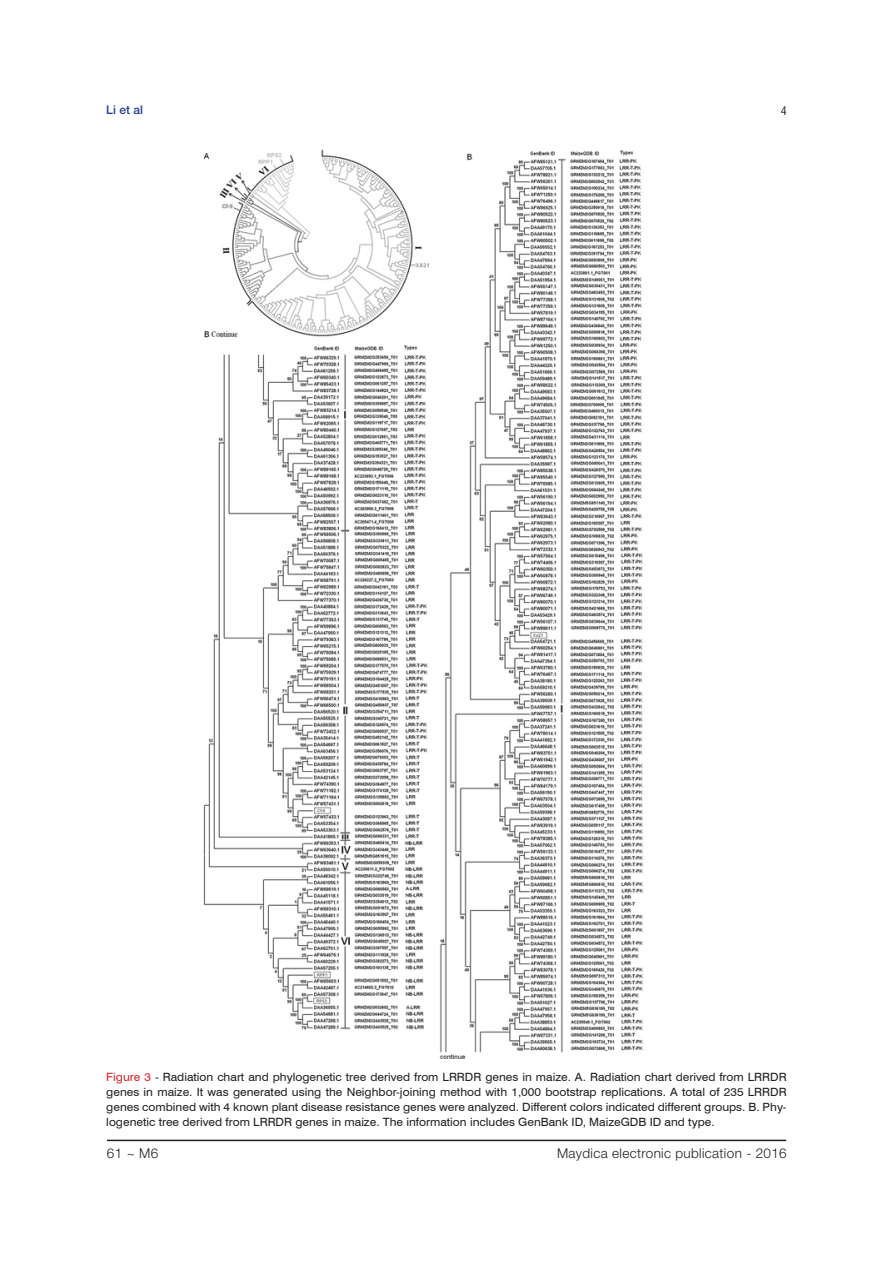
<style>
.page{position:relative;width:893px;height:1263px;background:#fff}
.page>*{position:absolute;margin:0;border:0;box-sizing:border-box;transform-origin:0 0}
.t1{font:300 13.5px "Helvetica Neue LT Pro";letter-spacing:.025em;color:#231f20}
.t2{font:500 12px "Helvetica Neue LT Pro";color:#253f8e}
.figure1{font:11.4px/15px "Swiss 721 BT";color:#231f20;text-align:justify;scale:1.05 1}
.t3{font:condensed 11.4px "Swiss 721 BT";color:#231f20;scale:1.05 1}
.s1{color:#d1232a}
</style>
<div class="page">
<hr style="left:107px;top:1140px;width:679px;height:1px;background:#231f20">
<img style="left:203px;top:149px;width:440px;height:910px">
<p class="t2" style="left:106px;top:103px;width:38px">Li et al</p>
<p class="t3" style="left:781px;top:104px;width:7px">4</p>
<p class="figure1" style="left:106px;top:1069px;width:649px"><span class="s1">Figure 3</span> - Radiation chart and phylogenetic tree derived from LRRDR genes in maize. A. Radiation chart derived from LRRDR genes in maize. It was generated using the Neighbor-joining method with 1,000 bootstrap replications. A total of 235 LRRDR genes combined with 4 known plant disease resistance genes were analyzed. Different colors indicated different groups. B. Phy&shy;logenetic tree derived from LRRDR genes in maize. The information includes GenBank ID, MaizeGDB ID and type.</p>
<p class="t1" style="left:107px;top:1145px;width:53px">61 ~ M6</p>
<p class="t1" style="left:557px;top:1145px;width:231px">Maydica electronic publication - 2016</p>
</div>
